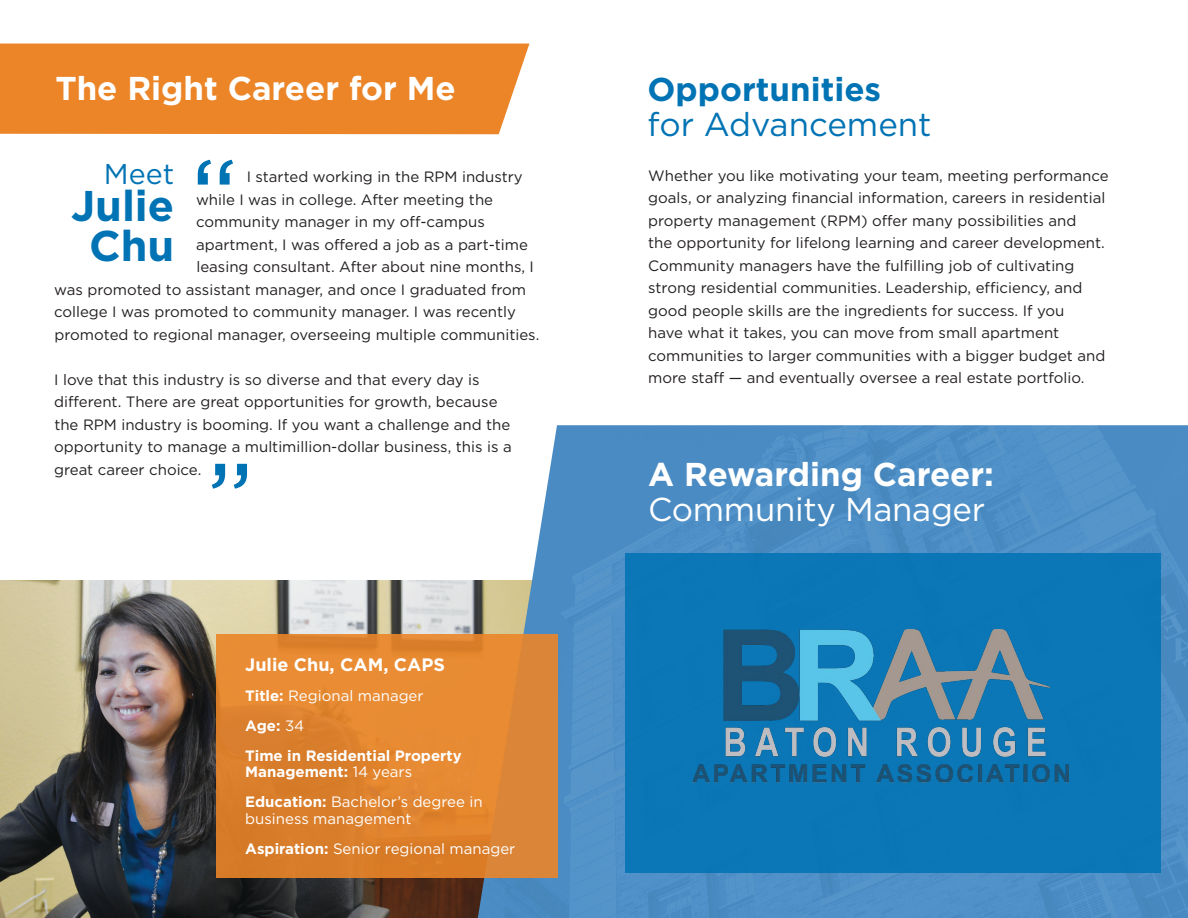
<style>
.page{position:relative;width:1188px;height:918px;background:#fff}
.page>*{position:absolute;margin:0;border:0;box-sizing:border-box;transform-origin:0 0}
.sub_notch{font:700 42.9px "Gotham HTF";color:#0073b4}
.body{font:700 33px/34.5px "Gotham HTF";color:#fff}
.body-2{font:33px/34.5px "Gotham HTF";color:#0073b4}
.sub_notch-2{font:28.65px "Gotham HTF";color:#0073b4}
.Bio_Info{font:700 18px "Gotham HTF";color:#fff}
.sub_notch-3{font:15px/22.5px "Gotham HTF";color:#231f20}
.Bio_Info-2{font:15px/16.5px "Gotham HTF";color:#fff}
.Bio_Info-3{font:700 15px/16.5px "Gotham HTF";color:#fff}
.s1{font-weight:700}
.s2{font-weight:400}
</style>
<div class="page">
<img style="left:0;top:581px;width:478px;height:337px">
<svg style="left:212px;top:464px;width:35px;height:25px"></svg>
<img style="left:478px;top:425px;width:710px;height:493px">
<div style="left:0;top:43px;width:529px;height:91px;background:#eb8528"></div>
<svg style="left:198px;top:160px;width:35px;height:25px"></svg>
<div style="left:625px;top:553px;width:536px;height:319px;background:#0b77b6"></div>
<div style="left:216px;top:634px;width:341px;height:244px;background:linear-gradient(to right,#de812b,#e18835)"></div>
<img style="left:692px;top:629px;width:377px;height:154px">
<p class="body" style="left:55px;top:71px;width:402px">The Right Career for Me</p>
<p class="sub_notch-2" style="left:104px;top:158px;width:72px">Meet</p>
<p class="sub_notch" style="left:71px;top:181px;width:105px">Julie</p>
<p class="sub_notch" style="left:89px;top:221px;width:87px">Chu</p>
<p class="sub_notch-3" style="left:247px;top:165px;width:278px">I started working in the RPM industry</p>
<p class="sub_notch-3" style="left:196px;top:188px;width:299px">while I was in college. After meeting the</p>
<p class="sub_notch-3" style="left:196px;top:210px;width:290px">community manager in my off-campus</p>
<p class="sub_notch-3" style="left:196px;top:233px;width:333px">apartment, I was offered a job as a part-time</p>
<p class="sub_notch-3" style="left:196px;top:255px;width:339px">leasing consultant. After about nine months, I</p>
<p class="sub_notch-3" style="left:54px;top:278px;width:474px">was promoted to assistant manager, and once I graduated from</p>
<p class="sub_notch-3" style="left:54px;top:300px;width:463px">college I was promoted to community manager. I was recently</p>
<p class="sub_notch-3" style="left:55px;top:323px;width:486px">promoted to regional manager, overseeing multiple communities.</p>
<p class="sub_notch-3" style="left:54px;top:368px;width:459px">I love that this industry is so diverse and that every day is different. There are great opportunities for growth, because the RPM industry is booming. If you want a challenge and the opportunity to manage a multimillion-dollar business, this is a great career choice.</p>
<p class="Bio_Info" style="left:245px;top:654px;width:201px">Julie Chu, CAM, CAPS</p>
<p class="Bio_Info-2" style="left:245px;top:687px;width:180px"><span class="s1">Title:</span> Regional manager</p>
<p class="Bio_Info-3" style="left:245px;top:717px;width:60px">Age: <span class="s2">34</span></p>
<p class="Bio_Info-3" style="left:245px;top:747px;width:218px">Time in Residential Property<br>Management: <span class="s2">14 years</span></p>
<p class="Bio_Info-2" style="left:245px;top:793px;width:239px"><span class="s1">Education:</span> Bachelor’s degree in business management</p>
<p class="Bio_Info-2" style="left:245px;top:840px;width:272px"><span class="s1">Aspiration:</span> Senior regional manager</p>
<p class="body-2" style="left:648px;top:72px;width:285px"><span class="s1">Opportunities </span>for Advancement</p>
<p class="sub_notch-3" style="left:648px;top:164px;width:462px">Whether you like motivating your team, meeting performance goals, or analyzing financial information, careers in residential property management (RPM) offer many possibilities and<br>the opportunity for lifelong learning and career development.<br>Community managers have the fulfilling job of cultivating strong residential communities. Leadership, efficiency, and good people skills are the ingredients for success. If you<br>have what it takes, you can move from small apartment communities to larger communities with a bigger budget and more staff — and eventually oversee a real estate portfolio.</p>
<p class="body" style="left:648px;top:457px;width:347px">A Rewarding Career:<br><span class="s2">Community Manager</span></p>
</div>
